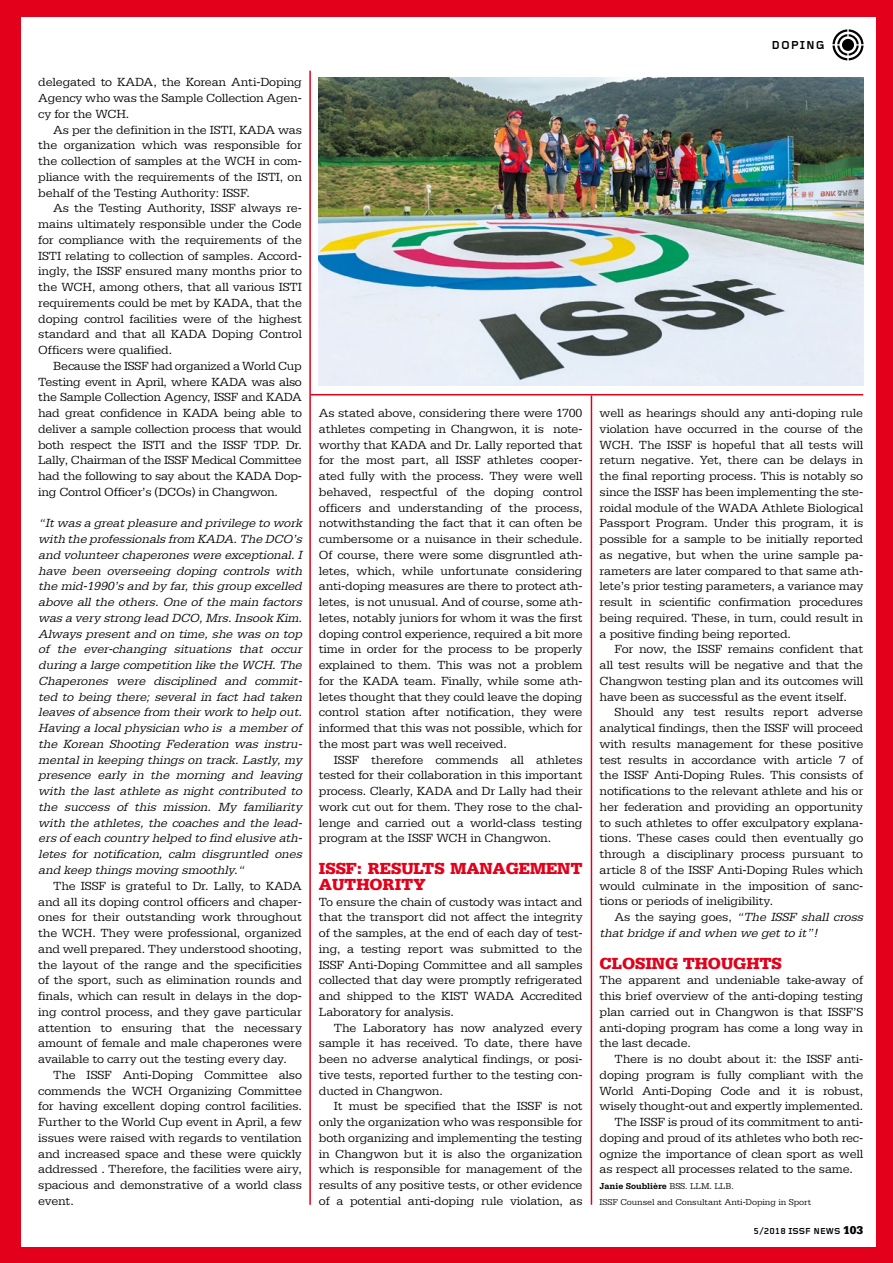
<style>
.page{position:relative;width:893px;height:1263px;background:#e2001a}
.page>*{position:absolute;margin:0;border:0;box-sizing:border-box;transform-origin:0 0}
.t1{font:900 16.95px "Serifa";letter-spacing:-.005em;color:#e2001a}
.t2{font:12.45px/15.8px "Serifa ISSF";letter-spacing:-.01em;color:#000;text-align:justify}
.t3{font:italic 12.45px/15.8px "Serifa ISSF";color:#000;text-align:justify}
.t4{font:700 12px "Foundry Gridnik";letter-spacing:.08em;color:#000}
.t5{font:9px "Serifa ISSF";letter-spacing:-.005em;color:#000}
.t6{font:700 9px "Serifa";letter-spacing:-.005em;color:#000}
.t7{font:700 9px "Foundry Gridnik";color:#000}
.s1{font-style:normal}
.s2{font-family:"Serifa ISSF";font-weight:400}
.s3{font-family:"Serifa";font-weight:900;font-size:12px}
</style>
<div class="page">
<div style="left:21px;top:17px;width:855px;height:1229px;background:#fff"></div>
<svg style="left:832px;top:29px;width:31px;height:31px"></svg>
<hr style="left:310px;top:394px;width:553px;height:1px;background:#e2001a">
<hr style="left:309px;top:71px;width:2px;height:1134px;background:#e2001a">
<hr style="left:591px;top:395px;width:1px;height:810px;background:#e2001a">
<img style="left:319px;top:78px;width:544px;height:308px">
<p class="t2" style="left:38px;top:74px;width:265px">delegated to KADA, the Korean Anti-Doping Agency who was the Sample Collection Agen&shy;cy for the WCH.</p>
<p class="t2" style="left:38px;top:122px;width:265px;text-indent:15px">As per the definition in the ISTI, KADA was the organization which was responsible for the collection of samples at the WCH in com&shy;pliance with the requirements of the ISTI, on behalf of the Testing Authority: ISSF.</p>
<p class="t2" style="left:38px;top:200px;width:265px;text-indent:15px">As the Testing Authority, ISSF always re&shy;mains ultimately responsible under the Code for compliance with the requirements of the ISTI relating to collection of samples. Accord&shy;ingly, the ISSF ensured many months prior to the WCH, among others, that all various ISTI requirements could be met by KADA, that the doping control facilities were of the highest standard and that all KADA Doping Control Officers were qualified.</p>
<p class="t2" style="left:38px;top:358px;width:265px;text-indent:15px">Because the ISSF had organized a World Cup Testing event in April, where KADA was also the Sample Collection Agency, ISSF and KADA had great confidence in KADA being able to deliver a sample collection process that would both respect the ISTI and the ISSF TDP. Dr.<br>Lally, Chairman of the ISSF Medical Committee had the following to say about the KADA Dop&shy;ing Control Officer’s (DCOs) in Changwon.</p>
<p class="t3" style="left:38px;top:515px;width:268px">“Itwas a greatpleasure and privilege to work with the professionals from KADA.The DCO’s and volunteerchaperones were exceptional.I have been overseeing doping controls with the mid-1990’s and by far,this group excelled above all the others. One of the main factors was a very strong lead DCO,Mrs.Insook Kim.<br>Always present and on time, she was on top of the ever-changing situations that occur during a large competition like the WCH.The Chaperones were disciplined and commit&shy;ted to being there; several in fact had taken leaves ofabsence from theirwork to help out.<br>Having a localphysician who is a memberof the Korean Shooting Federation was instru&shy;mentalin keeping things on track.Lastly,my presence early in the morning and leaving with the last athlete as night contributed to the success of this mission. My familiarity with the athletes, the coaches and the lead&shy;ers ofeach country helped to find elusive ath&shy;letes for notification, calm disgruntled ones and keep things moving smoothly.“</p>
<p class="t2" style="left:38px;top:878px;width:265px;text-indent:15px">The ISSF is grateful to Dr. Lally, to KADA and all its doping control officers and chaper&shy;ones for their outstanding work throughout the WCH. They were professional, organized and well prepared. They understood shooting, the layout of the range and the specificities of the sport, such as elimination rounds and finals, which can result in delays in the dop&shy;ing control process, and they gave particular attention to ensuring that the necessary amount of female and male chaperones were available to carry out the testing every day.</p>
<p class="t2" style="left:38px;top:1067px;width:265px;text-indent:15px">The ISSF Anti-Doping Committee also commends the WCH Organizing Committee for having excellent doping control facilities.<br>Further to the World Cup event in April, a few issues were raised with regards to ventilation and increased space and these were quickly addressed . Therefore, the facilities were airy, spacious and demonstrative of a world class event.</p>
<p class="t2" style="left:319px;top:405px;width:265px">As stated above, considering there were 1700 athletes competing in Changwon, it is note&shy;worthy that KADA and Dr. Lally reported that for the most part, all ISSF athletes cooper&shy;ated fully with the process. They were well behaved, respectful of the doping control officers and understanding of the process, notwithstanding the fact that it can often be cumbersome or a nuisance in their schedule.<br>Of course, there were some disgruntled ath&shy;letes, which, while unfortunate considering anti-doping measures are there to protect ath&shy;letes, is not unusual. And of course, some ath&shy;letes, notably juniors for whom it was the first doping control experience, required a bit more time in order for the process to be properly explained to them. This was not a problem for the KADA team. Finally, while some ath&shy;letes thought that they could leave the doping control station after notification, they were informed that this was not possible, which for the most part was well received.</p>
<p class="t2" style="left:319px;top:752px;width:265px;text-indent:15px">ISSF therefore commends all athletes tested for their collaboration in this important process. Clearly, KADA and Dr Lally had their work cut out for them. They rose to the chal&shy;lenge and carried out a world-class testing program at the ISSF WCH in Changwon.</p>
<h1 class="t1" style="left:319px;top:858px;width:61px">ISSF: RESULTS</h1>
<h1 class="t1" style="left:450px;top:858px;width:109px">MANAGEMENT</h1>
<h1 class="t1" style="left:319px;top:874px;width:14px">AUTHO</h1>
<h1 class="t1" style="left:383px;top:874px;width:24px">RITY</h1>
<p class="t2" style="left:319px;top:893px;width:265px">To ensure the chain of custody was intact and that the transport did not affect the integrity of the samples, at the end of each day of test&shy;ing, a testing report was submitted to the ISSF Anti-Doping Committee and all samples collected that day were promptly refrigerated and shipped to the KIST WADA Accredited Laboratory for analysis.</p>
<p class="t2" style="left:319px;top:1019px;width:265px;text-indent:15px">The Laboratory has now analyzed every sample it has received. To date, there have been no adverse analytical findings, or posi&shy;tive tests, reported further to the testing con&shy;ducted in Changwon.</p>
<p class="t2" style="left:319px;top:1098px;width:265px;text-indent:15px">It must be specified that the ISSF is not only the organization who was responsible for both organizing and implementing the testing in Changwon but it is also the organization which is responsible for management of the results of any positive tests, or other evidence of a potential anti-doping rule violation, as</p>
<p class="t4" style="left:772px;top:38px;width:55px">DOPING</p>
<p class="t2" style="left:600px;top:405px;width:265px">well as hearings should any anti-doping rule violation have occurred in the course of the WCH. The ISSF is hopeful that all tests will return negative. Yet, there can be delays in the final reporting process. This is notably so since the ISSF has been implementing the ste&shy;roidal module of the WADA Athlete Biological Passport Program. Under this program, it is possible for a sample to be initially reported as negative, but when the urine sample pa&shy;rameters are later compared to that same ath&shy;lete’s prior testing parameters, a variance may result in scientific confirmation procedures being required. These, in turn, could result in a positive finding being reported.</p>
<p class="t2" style="left:600px;top:641px;width:265px;text-indent:15px">For now, the ISSF remains confident that all test results will be negative and that the Changwon testing plan and its outcomes will have been as successful as the event itself.</p>
<p class="t2" style="left:600px;top:704px;width:265px;text-indent:15px">Should any test results report adverse analytical findings, then the ISSF will proceed with results management for these positive test results in accordance with article 7 of the ISSF Anti-Doping Rules. This consists of notifications to the relevant athlete and his or her federation and providing an opportunity to such athletes to offer exculpatory explana&shy;tions. These cases could then eventually go through a disciplinary process pursuant to article 8 of the ISSF Anti-Doping Rules which would culminate in the imposition of sanc&shy;tions or periods of ineligibility.</p>
<p class="t3" style="left:600px;top:909px;width:268px;text-indent:15px"><span class="s1">A s t h e s ayi n g g o e s ,</span> “The ISSF shall cross thatbridge ifand when we getto it”!</p>
<h1 class="t1" style="left:600px;top:953px;width:25px">CLOSING</h1>
<h1 class="t1" style="left:683px;top:953px;width:14px">THOUGHTS</h1>
<p class="t2" style="left:600px;top:972px;width:265px">The apparent and undeniable take-away of this brief overview of the anti-doping testing plan carried out in Changwon is that ISSF’S anti-doping program has come a long way in the last decade.</p>
<p class="t2" style="left:615px;top:1051px;width:250px">There is no doubt about it: the ISSF anti-</p>
<p class="t2" style="left:600px;top:1067px;width:265px">doping program is fully compliant with the</p>
<p class="t2" style="left:600px;top:1082px;width:265px">World Anti-Doping Code and it is robust,</p>
<p class="t2" style="left:600px;top:1098px;width:265px">wisely thought-out and expertly implemented.</p>
<p class="t2" style="left:615px;top:1114px;width:250px">The ISSF is proud of its commitment to anti-</p>
<p class="t2" style="left:600px;top:1130px;width:265px">doping and proud of its athletes who both rec-</p>
<p class="t2" style="left:600px;top:1145px;width:265px">ognize the importance of clean sport as well</p>
<p class="t2" style="left:600px;top:1161px;width:255px">as respect all processes related to the same.</p>
<p class="t6" style="left:600px;top:1181px;width:136px">Janie Soublière <span class="s2">BSS. LLM. LLB.</span></p>
<p class="t5" style="left:600px;top:1197px;width:213px">ISSF Counsel and Consultant Anti-Doping in Sport</p>
<p class="t7" style="left:753px;top:1225px;width:111px">5/2018 ISSF NEWS <span class="s3">103</span></p>
</div>
